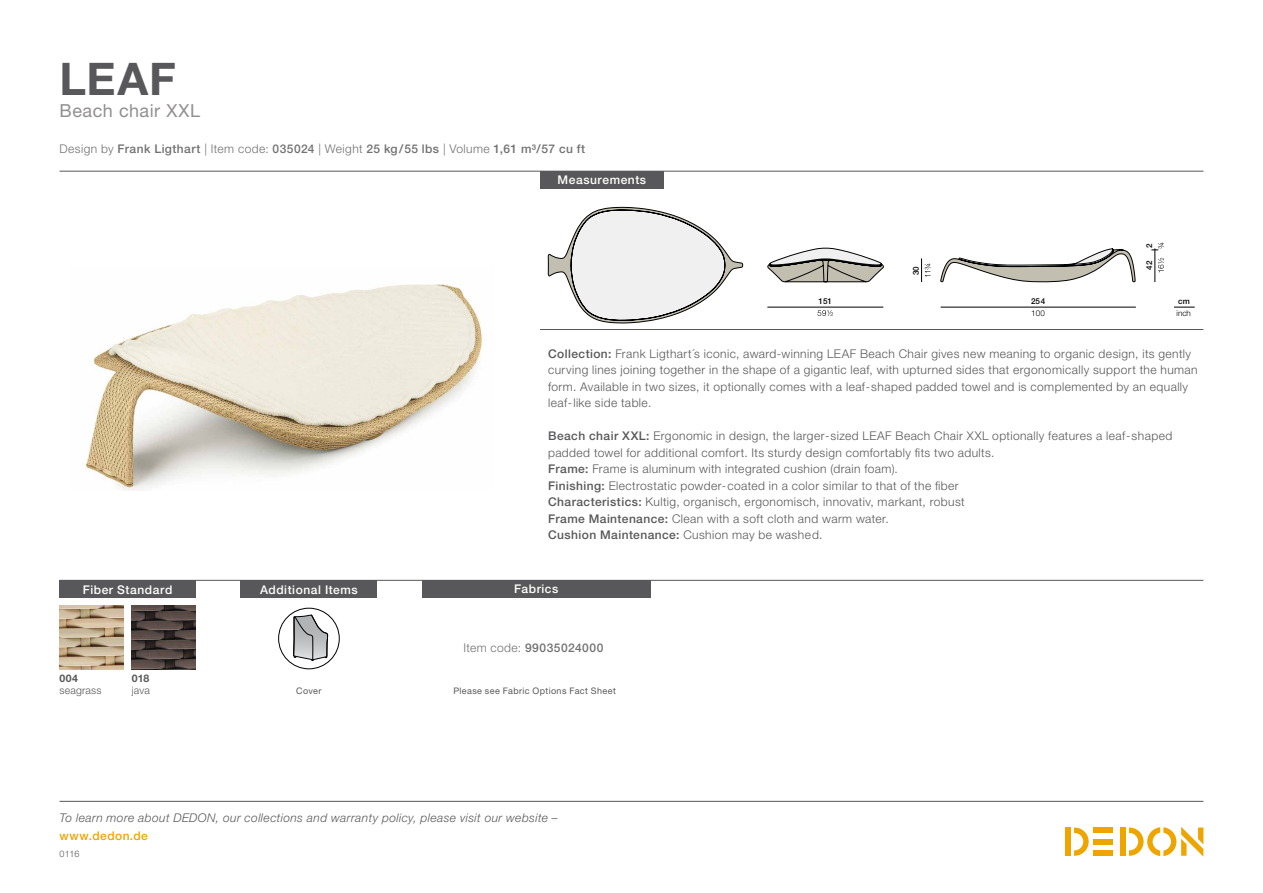
<style>
.page{position:relative;width:1263px;height:893px;background:#fff}
.page>*{position:absolute;margin:0;border:0;box-sizing:border-box;transform-origin:0 0}
.t1{font:700 45px "Helvetica Neue LT";color:#58585a}
.t2{font:18px "Helvetica Neue LT";letter-spacing:.03em;color:#928f8f}
.t3{font:300 12px/16.5px "Helvetica Neue LT";letter-spacing:.035em;color:#58585a}
.t4{font:500 12px "Helvetica Neue LT";letter-spacing:.035em;color:#727171}
.t5{font:italic 300 12px "Helvetica Neue LT";letter-spacing:.035em;color:#58585a}
.t6{font:500 12px "Helvetica Neue LT";letter-spacing:.045em;color:#fff}
.t7{font:500 12px "Helvetica Neue LT";letter-spacing:.035em;color:#eea500}
.t8{font:300 10.5px "Helvetica Neue LT";letter-spacing:.02em;color:#58585a}
.t9{font:700 10.5px "Helvetica Neue LT";letter-spacing:.025em;color:#58585a}
.t10{font:9px "Helvetica Neue LT";letter-spacing:.045em;color:#58585a}
.t11{font:300 9px "Helvetica Neue LT";color:#58585a}
.t12{font:500 8.1px "Helvetica Neue LT";color:#010101}
.t13{font:300 8.1px "Helvetica Neue LT";color:#010101}
.s1{font-weight:300}
.s2{font-weight:500}
</style>
<div class="page">
<div style="left:1120px;top:827px;width:5px;height:29px;background:#eea500"></div>
<div style="left:1094px;top:827px;width:19px;height:6px;background:#eea500"></div>
<div style="left:1094px;top:850px;width:19px;height:6px;background:#eea500"></div>
<div style="left:1094px;top:839px;width:19px;height:5px;background:#eea500"></div>
<svg style="left:1074px;top:827px;width:15px;height:29px"></svg>
<div style="left:1065px;top:827px;width:6px;height:29px;background:#eea500"></div>
<svg style="left:1129px;top:827px;width:74px;height:29px"></svg>
<hr style="left:60px;top:801px;width:1143px;height:1px;background:#565757">
<img style="left:85px;top:284px;width:400px;height:207px">
<hr style="left:60px;top:580px;width:1143px;height:1px;background:#565757">
<hr style="left:60px;top:171px;width:1143px;height:1px;background:#565757">
<hr style="left:540px;top:329px;width:663px;height:1px;background:#565757">
<div style="left:540px;top:171px;width:124px;height:17px;background:#58585a"></div>
<div style="left:60px;top:580px;width:136px;height:18px;background:#58585a"></div>
<div style="left:241px;top:580px;width:136px;height:18px;background:#58585a"></div>
<div style="left:422px;top:580px;width:228px;height:17px;background:#58585a"></div>
<svg style="left:1174px;top:307px;width:21px;height:1px"></svg>
<hr style="left:941px;top:307px;width:195px;height:1px;background:#010101">
<hr style="left:1154px;top:248px;width:1px;height:34px;background:#010101">
<svg style="left:1151px;top:242px;width:13px;height:9px"></svg>
<svg style="left:1158px;top:258px;width:6px;height:14px"></svg>
<svg style="left:921px;top:258px;width:10px;height:24px"></svg>
<hr style="left:767px;top:307px;width:116px;height:1px;background:#010101">
<svg style="left:817px;top:310px;width:16px;height:6px"></svg>
<svg style="left:940px;top:248px;width:195px;height:35px"></svg>
<svg style="left:767px;top:248px;width:117px;height:34px"></svg>
<svg style="left:548px;top:207px;width:195px;height:116px"></svg>
<img style="left:60px;top:605px;width:63px;height:64px">
<img style="left:132px;top:605px;width:64px;height:64px">
<div style="left:278px;top:608px;width:61px;height:61px;border:1px solid #000;border-radius:50%"></div>
<svg style="left:293px;top:615px;width:35px;height:46px"></svg>
<h1 class="t1" style="left:60px;top:51px;width:118px">LEAF</h1>
<h2 class="t2" style="left:60px;top:100px;width:142px">Beach chair XXL</h2>
<p class="t4" style="left:60px;top:142px;width:527px"><span class="s1">Design by</span> Frank Ligthart <span class="s1">| Item code:</span> 035024 <span class="s1">| Weight</span> 25 kg/55 lbs <span class="s1">| Volume</span> 1,61 m³/57 cu ft</p>
<p class="t6" style="left:558px;top:173px;width:90px">Measurements</p>
<p class="t12" style="left:818px;top:297px;width:15px">151</p>
<p class="t12" style="left:911px;top:275px;width:11px;rotate:-90deg">30</p>
<p class="t12" style="left:1031px;top:297px;width:16px">254</p>
<p class="t13" style="left:1031px;top:308px;width:15px">100</p>
<p class="t12" style="left:1144px;top:247px;width:6px;rotate:-90deg">2</p>
<p class="t12" style="left:1144px;top:270px;width:11px;rotate:-90deg">42</p>
<p class="t12" style="left:1178px;top:297px;width:13px">cm</p>
<p class="t13" style="left:1176px;top:308px;width:16px">inch</p>
<p class="t6" style="left:83px;top:582px;width:91px">Fiber Standard</p>
<p class="t9" style="left:60px;top:671px;width:20px">004</p>
<p class="t8" style="left:60px;top:684px;width:44px">seagrass</p>
<p class="t9" style="left:132px;top:671px;width:19px">018</p>
<p class="t8" style="left:132px;top:684px;width:20px">java</p>
<p class="t6" style="left:260px;top:582px;width:99px">Additional Items</p>
<p class="t3" style="left:548px;top:345px;width:651px"><span class="s2">Collection:</span> Frank Ligthart´s iconic, award-winning LEAF Beach Chair gives new meaning to organic design, its gently curving lines joining together in the shape of a gigantic leaf, with upturned sides that ergonomically support the human form. Available in two sizes, it optionally comes with a leaf-shaped padded towel and is complemented by an equally leaf-like side table.</p>
<p class="t3" style="left:548px;top:427px;width:626px"><span class="s2">Beach chair XXL:</span> Ergonomic in design, the larger-sized LEAF Beach Chair XXL optionally features a leaf-shaped padded towel for additional comfort. Its sturdy design comfortably fits two adults.<br><span class="s2">Frame:</span> Frame is aluminum with integrated cushion (drain foam).<br><span class="s2">Finishing:</span> Electrostatic powder-coated in a color similar to that of the fiber<br><span class="s2">Characteristics:</span> Kultig, organisch, ergonomisch, innovativ, markant, robust<br><span class="s2">Frame Maintenance:</span> Clean with a soft cloth and warm water.<br><span class="s2">Cushion Maintenance:</span> Cushion may be washed.</p>
<p class="t6" style="left:514px;top:582px;width:46px">Fabrics</p>
<p class="t4" style="left:463px;top:640px;width:141px"><span class="s1">Item code:</span> 99035024000</p>
<p class="t10" style="left:296px;top:685px;width:27px">Cover</p>
<p class="t10" style="left:453px;top:685px;width:164px">Please see Fabric Options Fact Sheet</p>
<p class="t5" style="left:60px;top:811px;width:500px">To learn more about DEDON, our collections and warranty policy, please visit our website –</p>
<p class="t7" style="left:60px;top:829px;width:90px">www.dedon.de</p>
<p class="t11" style="left:60px;top:848px;width:21px">0116</p>
</div>
